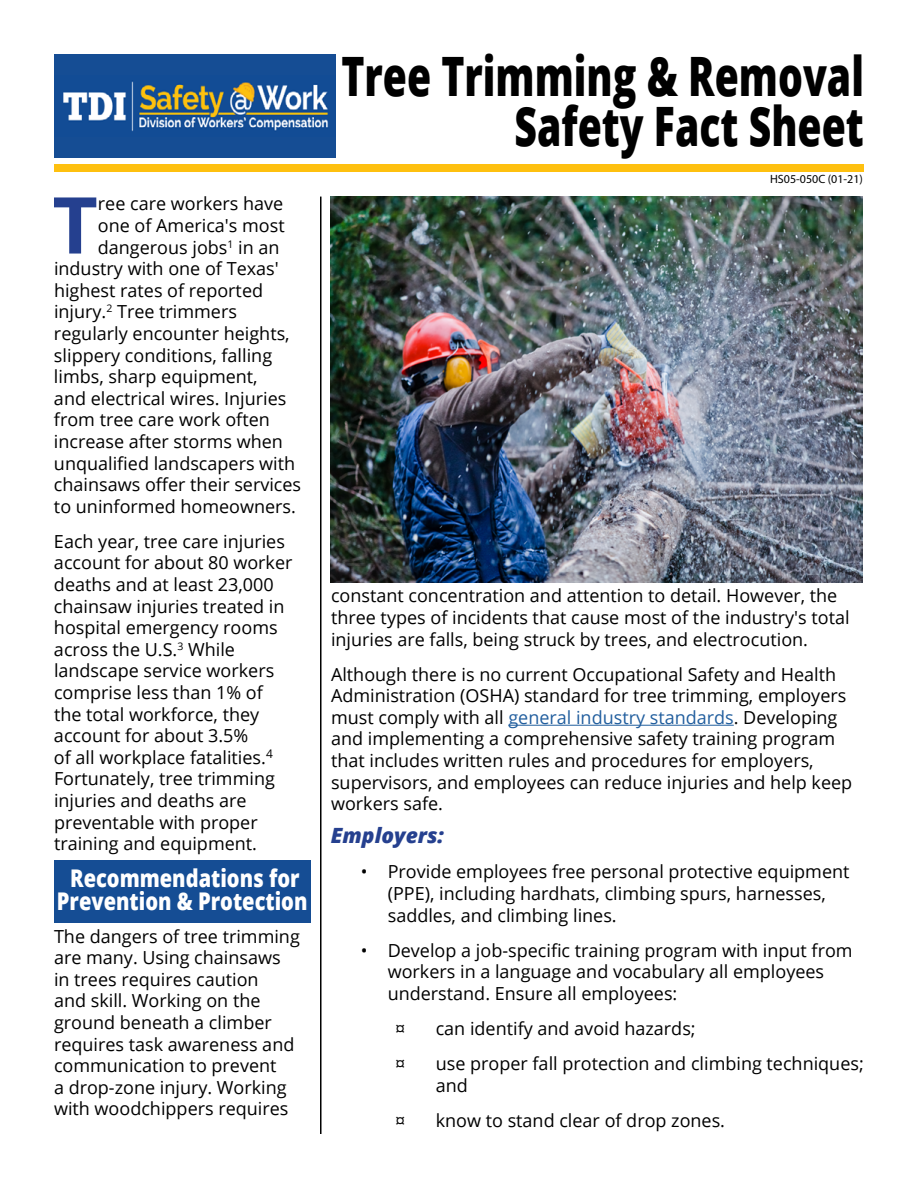
<style>
.page{position:relative;width:918px;height:1188px;background:#fff}
.page>*{position:absolute;margin:0;border:0;box-sizing:border-box;transform-origin:0 0}
.t1{font:700 78.45px "Open Sans";color:#25408f}
.t2{font:800 54.3px/50.2px "Open Sans";color:#000;text-align:right;scale:.72 1}
.t3{font:800 24.3px/23.4px "Open Sans";color:#fff;text-align:center;scale:.82 1}
.t4{font:italic 800 21px "Open Sans";color:#25408f}
.t5{font:18px/21.6px "Open Sans";color:#000}
.t6{font:12px "Myriad Pro";color:#000}
.s1{color:#215e9e}
</style>
<div class="page">
<hr style="left:320px;top:197px;width:2px;height:937px;background:#000">
<div style="left:54px;top:164px;width:810px;height:8px;background:#fec00f"></div>
<hr style="left:508px;top:725px;width:226px;height:1px;background:#215e9e">
<div style="left:54px;top:54px;width:282px;height:104px;background:#154d94"></div>
<img style="left:63px;top:80px;width:265px;height:52px">
<div style="left:54px;top:860px;width:256px;height:62px;background:#154d94"></div>
<img style="left:331px;top:197px;width:532px;height:385px">
<p class="t1" style="left:52px;top:170px;width:47px">T</p>
<p class="t5" style="left:98px;top:193px;width:188px;text-align:justify">ree care workers have one of America's most dangerous jobs<sup>1</sup> in an</p>
<p class="t5" style="left:54px;top:257px;width:249px">industry with one of Texas' highest rates of reported injury.<sup>2</sup> Tree trimmers regularly encounter heights, slippery conditions, falling limbs, sharp equipment,<br>and electrical wires. Injuries from tree care work often increase after storms when unqualified landscapers with chainsaws offer their services to uninformed homeowners.</p>
<p class="t5" style="left:54px;top:530px;width:240px">Each year, tree care injuries account for about 80 worker deaths and at least 23,000 chainsaw injuries treated in hospital emergency rooms across the U.S.<sup>3</sup> While landscape service workers comprise less than 1% of the total workforce, they account for about 3.5%<br>of all workplace fatalities.<sup>4<br></sup>Fortunately, tree trimming injuries and deaths are preventable with proper training and equipment.</p>
<h2 class="t3" style="left:57px;top:865px;width:307px">Recommendations for<br>Prevention &amp; Protection</h2>
<p class="t5" style="left:54px;top:925px;width:247px">The dangers of tree trimming are many. Using chainsaws in trees requires caution<br>and skill. Working on the ground beneath a climber requires task awareness and communication to prevent<br>a drop-zone injury. Working with woodchippers requires</p>
<h1 class="t2" style="left:341px;top:48px;width:727px">Tree Trimming &amp; Removal<br>Safety Fact Sheet</h1>
<p class="t6" style="left:770px;top:171px;width:94px">HS05-050C (01-21)</p>
<p class="t5" style="left:331px;top:585px;width:520px">constant concentration and attention to detail. However, the three types of incidents that cause most of the industry's total injuries are falls, being struck by trees, and electrocution.</p>
<p class="t5" style="left:331px;top:663px;width:523px">Although there is no current Occupational Safety and Health Administration (OSHA) standard for tree trimming, employers must comply with all <span class="s1">general industry standards</span>. Developing and implementing a comprehensive safety training program that includes written rules and procedures for employers, supervisors, and employees can reduce injuries and help keep workers safe.</p>
<h3 class="t4" style="left:331px;top:820px;width:115px">Employers:</h3>
<p class="t5" style="left:388px;top:861px;width:463px;text-indent:-27px">• Provide employees free personal protective equipment (PPE), including hardhats, climbing spurs, harnesses, saddles, and climbing lines.</p>
<p class="t5" style="left:388px;top:939px;width:466px;text-indent:-27px">• Develop a job-specific training program with input from workers in a language and vocabulary all employees understand. Ensure all employees:</p>
<p class="t5" style="left:395px;top:1017px;width:12px">¤</p>
<p class="t5" style="left:436px;top:1017px;width:261px">can identify and avoid hazards;</p>
<p class="t5" style="left:395px;top:1052px;width:12px">¤</p>
<p class="t5" style="left:436px;top:1052px;width:430px">use proper fall protection and climbing techniques; and</p>
<p class="t5" style="left:395px;top:1109px;width:12px">¤</p>
<p class="t5" style="left:436px;top:1109px;width:291px">know to stand clear of drop zones.</p>
</div>
